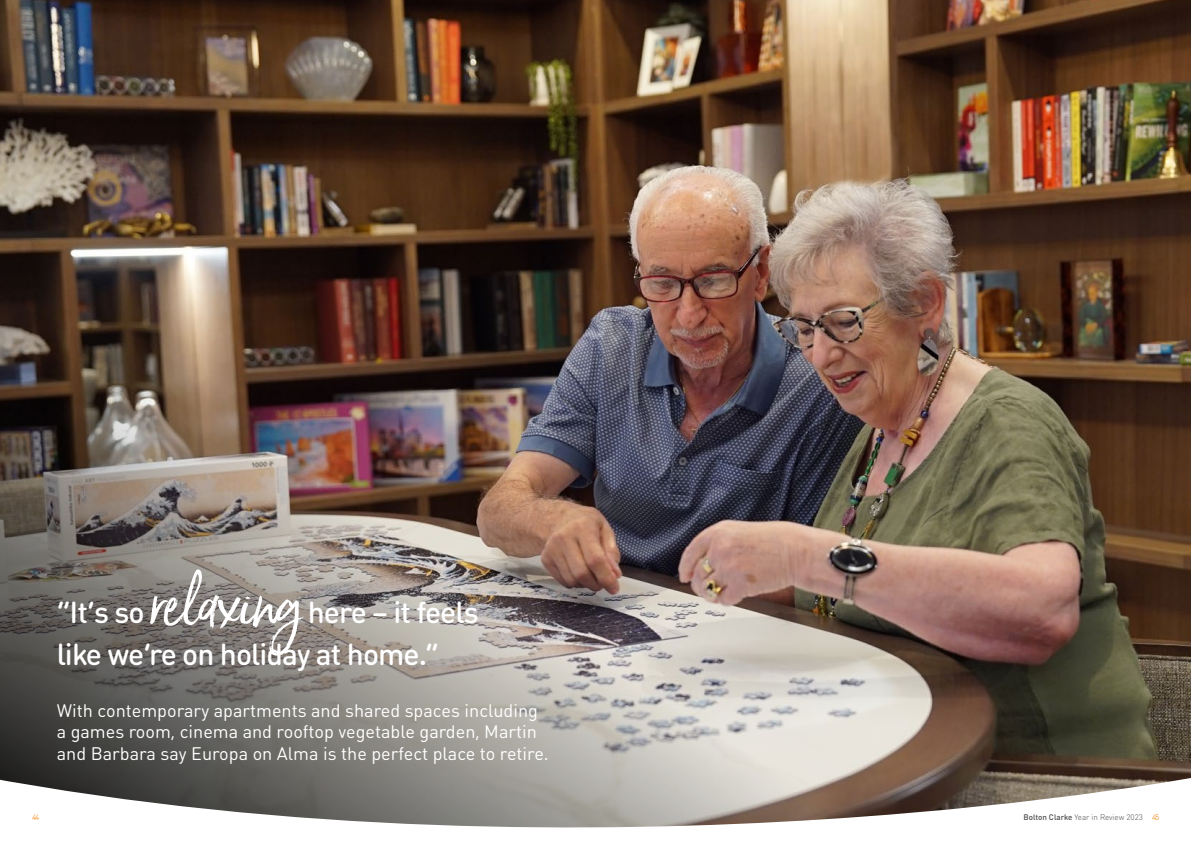
<style>
.page{position:relative;width:1191px;height:842px;background:#fff}
.page>*{position:absolute;margin:0;border:0;box-sizing:border-box;transform-origin:0 0}
.t1{font:500 30px/42px "DIN Round OT";letter-spacing:-.03em;color:#fff}
.t2{font:18px/21.6px "DIN Round OT";color:#fff}
.t3{font:300 8px "DIN Round OT";color:#4d4d4f}
.t4{font:8px "DIN Round OT";color:#f89a34}
.s1{font-family:"Born Ready";font-weight:400;font-size:60px}
.s2{font-weight:500}
.s3{font-weight:400;color:#f89a34}
</style>
<div class="page">
<img style="left:0;top:0;width:1191px;height:775px">
<img style="left:0;top:256px;width:940px;height:519px">
<svg style="left:0;top:775px;width:1191px;height:53px"></svg>
<h1 class="t1" style="left:57px;top:591px;width:423px">“It’s so <span class="s1">relaxing</span> here – it feels like we’re on holiday at home.”</h1>
<p class="t2" style="left:57px;top:699px;width:493px">With contemporary apartments and shared spaces including a games room, cinema and rooftop vegetable garden, Martin and Barbara say Europa on Alma is the perfect place to retire.</p>
<p class="t4" style="left:32px;top:812px;width:9px">44</p>
<p class="t3" style="left:1023px;top:812px;width:137px"><span class="s2">Bolton Clarke</span> Year in Review 2023 <span class="s3">45</span></p>
</div>
